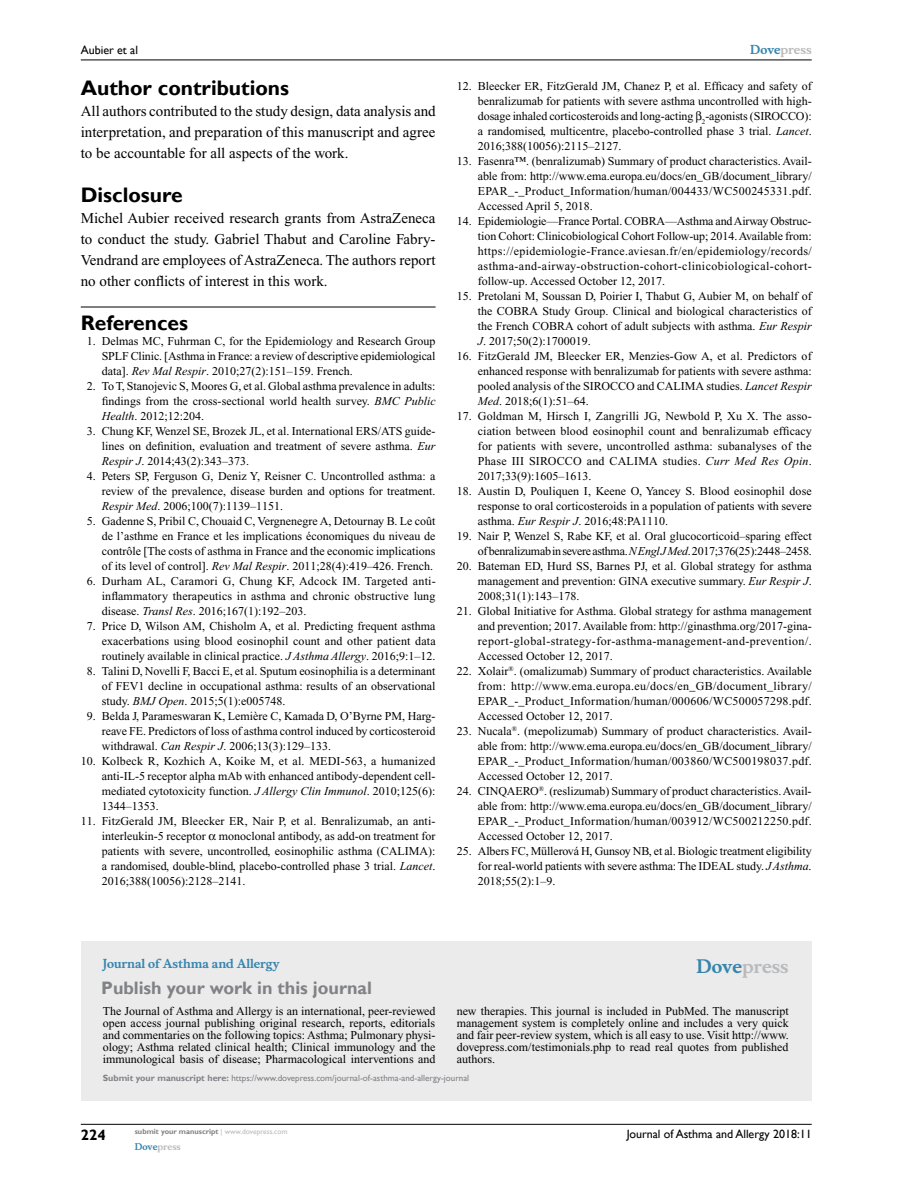
<style>
.page{position:relative;width:918px;height:1188px;background:#fff}
.page>*{position:absolute;margin:0;border:0;box-sizing:border-box;transform-origin:0 0}
.t1{font:700 21px "Gill Sans";color:#000}
.t2{font:700 18px "Gill Sans";color:#808285}
.t3{font:700 18px "Musee";color:#b8babc}
.t4{font:15px/21px "Times New Roman";color:#000;text-align:justify}
.t5{font:700 15px "Gill Sans";color:#000}
.t6{font:12px/15px "Times New Roman";color:#000;text-align:justify}
.t7{font:12px "Gill Sans";color:#000}
.t8{font:700 12px "Musee";color:#3785ad}
.t9{font:700 12px "Musee";color:#b8babc}
.t10{font:9px "Gill Sans";color:#808285}
.t11{font:700 9px "Musee";color:#b8babc}
.t12{font:700 7.5px "Gill Sans";color:#808285}
.s1{font-style:italic}
.s2{color:#3785ad}
.s3{font-weight:700}
.s4{font-weight:400;color:#b8babc}
</style>
<div class="page">
<div style="left:81px;top:941px;width:731px;height:160px;background:#ebebec"></div>
<hr style="left:81px;top:1124px;width:731px;height:1px;background:#000">
<hr style="left:81px;top:60px;width:731px;height:1px;background:#000">
<hr style="left:81px;top:307px;width:355px;height:1px;background:#000">
<p class="t7" style="left:81px;top:43px;width:59px">Aubier et al</p>
<h1 class="t1" style="left:81px;top:76px;width:210px">Author contributions</h1>
<p class="t4" style="left:81px;top:101px;width:356px">All authors contributed to the study design, data analysis and interpretation, and preparation of this manuscript and agree to be accountable for all aspects of the work.</p>
<h1 class="t1" style="left:81px;top:182px;width:103px">Disclosure</h1>
<p class="t4" style="left:81px;top:207px;width:356px">Michel Aubier received research grants from AstraZeneca to conduct the study. Gabriel Thabut and Caroline Fabry-Vendrand are employees of AstraZeneca. The authors report no other conflicts of interest in this work.</p>
<h1 class="t1" style="left:81px;top:310px;width:109px">References</h1>
<p class="t6" style="left:102px;top:334px;width:335px;text-indent:-15px">1. Delmas MC, Fuhrman C, for the Epidemiology and Research Group SPLF Clinic. [Asthma in France: a review of descriptive epidemiological data]. <span class="s1">Rev Mal Respir</span>. 2010;27(2):151–159. French.</p>
<p class="t6" style="left:102px;top:379px;width:336px;text-indent:-15px">2. To T, Stanojevic S, Moores G, et al. Global asthma prevalence in adults: findings from the cross-sectional world health survey. <span class="s1">BMC Public Health</span>. 2012;12:204.</p>
<p class="t6" style="left:102px;top:424px;width:335px;text-indent:-15px">3. Chung KF, Wenzel SE, Brozek JL, et al. International ERS/ATS guide&shy;lines on definition, evaluation and treatment of severe asthma. <span class="s1">Eur Respir J</span>. 2014;43(2):343–373.</p>
<p class="t6" style="left:102px;top:469px;width:335px;text-indent:-15px">4. Peters SP, Ferguson G, Deniz Y, Reisner C. Uncontrolled asthma: a review of the prevalence, disease burden and options for treatment.<br><span class="s1">Respir Med</span>. 2006;100(7):1139–1151.</p>
<p class="t6" style="left:102px;top:514px;width:335px;text-indent:-15px">5. Gadenne S, Pribil C, Chouaid C, Vergnenegre A, Detournay B. Le coût de l’asthme en France et les implications économiques du niveau de contrôle [The costs of asthma in France and the economic implications of its level of control]. <span class="s1">Rev Mal Respir</span>. 2011;28(4):419–426. French.</p>
<p class="t6" style="left:102px;top:574px;width:336px;text-indent:-15px">6. Durham AL, Caramori G, Chung KF, Adcock IM. Targeted anti&shy;inflammatory therapeutics in asthma and chronic obstructive lung disease. <span class="s1">Transl Res</span>. 2016;167(1):192–203.</p>
<p class="t6" style="left:102px;top:619px;width:335px;text-indent:-15px">7. Price D, Wilson AM, Chisholm A, et al. Predicting frequent asthma exacerbations using blood eosinophil count and other patient data routinely available in clinical practice. <span class="s1">J Asthma Allergy</span>. 2016;9:1–12.</p>
<p class="t6" style="left:102px;top:664px;width:335px;text-indent:-15px">8. Talini D, Novelli F, Bacci E, et al. Sputum eosinophilia is a determinant of FEV1 decline in occupational asthma: results of an observational study. <span class="s1">BMJ Open</span>. 2015;5(1):e005748.</p>
<p class="t6" style="left:102px;top:709px;width:335px;text-indent:-15px">9. Belda J, Parameswaran K, Lemière C, Kamada D, O’Byrne PM, Harg&shy;reave FE. Predictors of loss of asthma control induced by corticosteroid withdrawal. <span class="s1">Can Respir J</span>. 2006;13(3):129–133.</p>
<p class="t6" style="left:102px;top:754px;width:335px;text-indent:-21px">10. Kolbeck R, Kozhich A, Koike M, et al. MEDI-563, a humanized anti-IL-5 receptor alpha mAb with enhanced antibody-dependent cell&shy;mediated cytotoxicity function. <span class="s1">J Allergy Clin Immunol</span>. 2010;125(6):<br>1344–1353.</p>
<p class="t6" style="left:102px;top:814px;width:335px;text-indent:-21px">11. FitzGerald JM, Bleecker ER, Nair P, et al. Benralizumab, an anti&shy;interleukin-5 receptor monoclonal antibody, as add-on treatment for patients with severe, uncontrolled, eosinophilic asthma (CALIMA): a randomised, double-blind, placebo-controlled phase 3 trial. <span class="s1">Lancet</span>.<br>2016;388(10056):2128–2141.</p>
<p class="t9" style="left:750px;top:43px;width:63px"><span class="s2">Dove</span>press</p>
<p class="t6" style="left:478px;top:79px;width:335px;text-indent:-21px">12. Bleecker ER, FitzGerald JM, Chanez P, et al. Efficacy and safety of benralizumab for patients with severe asthma uncontrolled with high&shy;dosage inhaled corticosteroids and long-acting <sub>2</sub>-agonists (SIROCCO): a randomised, multicentre, placebo-controlled phase 3 trial. <span class="s1">Lancet</span>.<br>2016;388(10056):2115–2127.</p>
<p class="t6" style="left:478px;top:154px;width:335px;text-indent:-21px">13. Fasenra™. (benralizumab) Summary of product characteristics. Avail&shy;able from: http://www.ema.europa.eu/docs/en_GB/document_library/ EPAR_-_Product_Information/human/004433/WC500245331.pdf.<br>Accessed April 5, 2018.</p>
<p class="t6" style="left:478px;top:214px;width:335px;text-indent:-21px">14. Epidemiologie—France Portal. COBRA—Asthma and Airway Obstruc&shy;tion Cohort: Clinicobiological Cohort Follow-up; 2014. Available from: https://epidemiologie-France.aviesan.fr/en/epidemiology/records/ asthma-and-airway-obstruction-cohort-clinicobiological-cohort&shy;follow-up. Accessed October 12, 2017.</p>
<p class="t6" style="left:478px;top:289px;width:335px;text-indent:-21px">15. Pretolani M, Soussan D, Poirier I, Thabut G, Aubier M, on behalf of the COBRA Study Group. Clinical and biological characteristics of the French COBRA cohort of adult subjects with asthma. <span class="s1">Eur Respir J</span>. 2017;50(2):1700019.</p>
<p class="t6" style="left:478px;top:349px;width:335px;text-indent:-21px">16. FitzGerald JM, Bleecker ER, Menzies-Gow A, et al. Predictors of enhanced response with benralizumab for patients with severe asthma: pooled analysis of the SIROCCO and CALIMA studies. <span class="s1">Lancet Respir Med</span>. 2018;6(1):51–64.</p>
<p class="t6" style="left:478px;top:409px;width:335px;text-indent:-21px">17. Goldman M, Hirsch I, Zangrilli JG, Newbold P, Xu X. The asso&shy;ciation between blood eosinophil count and benralizumab efficacy for patients with severe, uncontrolled asthma: subanalyses of the Phase III SIROCCO and CALIMA studies. <span class="s1">Curr Med Res Opin</span>.<br>2017;33(9):1605–1613.</p>
<p class="t6" style="left:478px;top:484px;width:335px;text-indent:-21px">18. Austin D, Pouliquen I, Keene O, Yancey S. Blood eosinophil dose response to oral corticosteroids in a population of patients with severe asthma. <span class="s1">Eur Respir J</span>. 2016;48:PA1110.</p>
<p class="t6" style="left:457px;top:529px;width:356px;text-align:right">19. Nair P, Wenzel S, Rabe KF, et al. Oral glucocorticoid–sparing effect of benralizumab in severe asthma. <span class="s1">N Engl J Med</span>. 2017;376(25):2448–2458.</p>
<p class="t6" style="left:478px;top:559px;width:335px;text-indent:-21px">20. Bateman ED, Hurd SS, Barnes PJ, et al. Global strategy for asthma management and prevention: GINA executive summary. <span class="s1">Eur Respir J</span>.<br>2008;31(1):143–178.</p>
<p class="t6" style="left:478px;top:604px;width:335px;text-indent:-21px">21. Global Initiative for Asthma. Global strategy for asthma management and prevention; 2017. Available from: http://ginasthma.org/2017-gina&shy;report-global-strategy-for-asthma-management-and-prevention/.<br>Accessed October 12, 2017.</p>
<p class="t6" style="left:478px;top:664px;width:335px;text-indent:-21px">22. Xolair<sup>®</sup>. (omalizumab) Summary of product characteristics. Available from: http://www.ema.europa.eu/docs/en_GB/document_library/ EPAR_-_Product_Information/human/000606/WC500057298.pdf.<br>Accessed October 12, 2017.</p>
<p class="t6" style="left:478px;top:724px;width:335px;text-indent:-21px">23. Nucala<sup>®</sup>. (mepolizumab) Summary of product characteristics. Avail&shy;able from: http://www.ema.europa.eu/docs/en_GB/document_library/ EPAR_-_Product_Information/human/003860/WC500198037.pdf.<br>Accessed October 12, 2017.</p>
<p class="t6" style="left:478px;top:784px;width:335px;text-indent:-21px">24. CINQAERO<sup>®</sup>. (reslizumab) Summary of product characteristics. Avail&shy;able from: http://www.ema.europa.eu/docs/en_GB/document_library/ EPAR_-_Product_Information/human/003912/WC500212250.pdf.<br>Accessed October 12, 2017.</p>
<p class="t6" style="left:478px;top:844px;width:335px;text-indent:-21px">25. Albers FC, Müllerová H, Gunsoy NB, et al. Biologic treatment eligibility for real-world patients with severe asthma: The IDEAL study. <span class="s1">J Asthma</span>.<br>2018;55(2):1–9.</p>
<p class="t8" style="left:103px;top:956px;width:178px">Journal of Asthma and Allergy</p>
<h2 class="t2" style="left:101px;top:977px;width:272px">Publish your work in this journal</h2>
<h2 class="t3" style="left:697px;top:955px;width:94px"><span class="s2">Dove</span>press</h2>
<p class="t6" style="left:103px;top:1005px;width:334px;line-height:12px">The Journal of Asthma and Allergy is an international, peer-reviewed open access journal publishing original research, reports, editorials and commentaries on the following topics: Asthma; Pulmonary physi&shy;ology; Asthma related clinical health; Clinical immunology and the immunological basis of disease; Pharmacological interventions and</p>
<p class="t6" style="left:457px;top:1005px;width:333px;line-height:12px">new therapies. This journal is included in PubMed. The manuscript management system is completely online and includes a very quick and fair peer-review system, which is all easy to use. Visit http://www. dovepress.com/testimonials.php to read real quotes from published authors.</p>
<p class="t10" style="left:103px;top:1072px;width:368px"><span class="s3">Submit your manuscript here:</span> https://www.dovepress.com/journal-of-asthma-and-allergy-journal</p>
<p class="t5" style="left:81px;top:1126px;width:26px">224</p>
<p class="t12" style="left:135px;top:1127px;width:154px">submit your manuscript <span class="s4">| www.dovepress.com</span></p>
<p class="t11" style="left:135px;top:1141px;width:48px"><span class="s2">Dove</span>press</p>
<p class="t7" style="left:627px;top:1127px;width:187px">Journal of Asthma and Allergy 2018:11</p>
</div>
